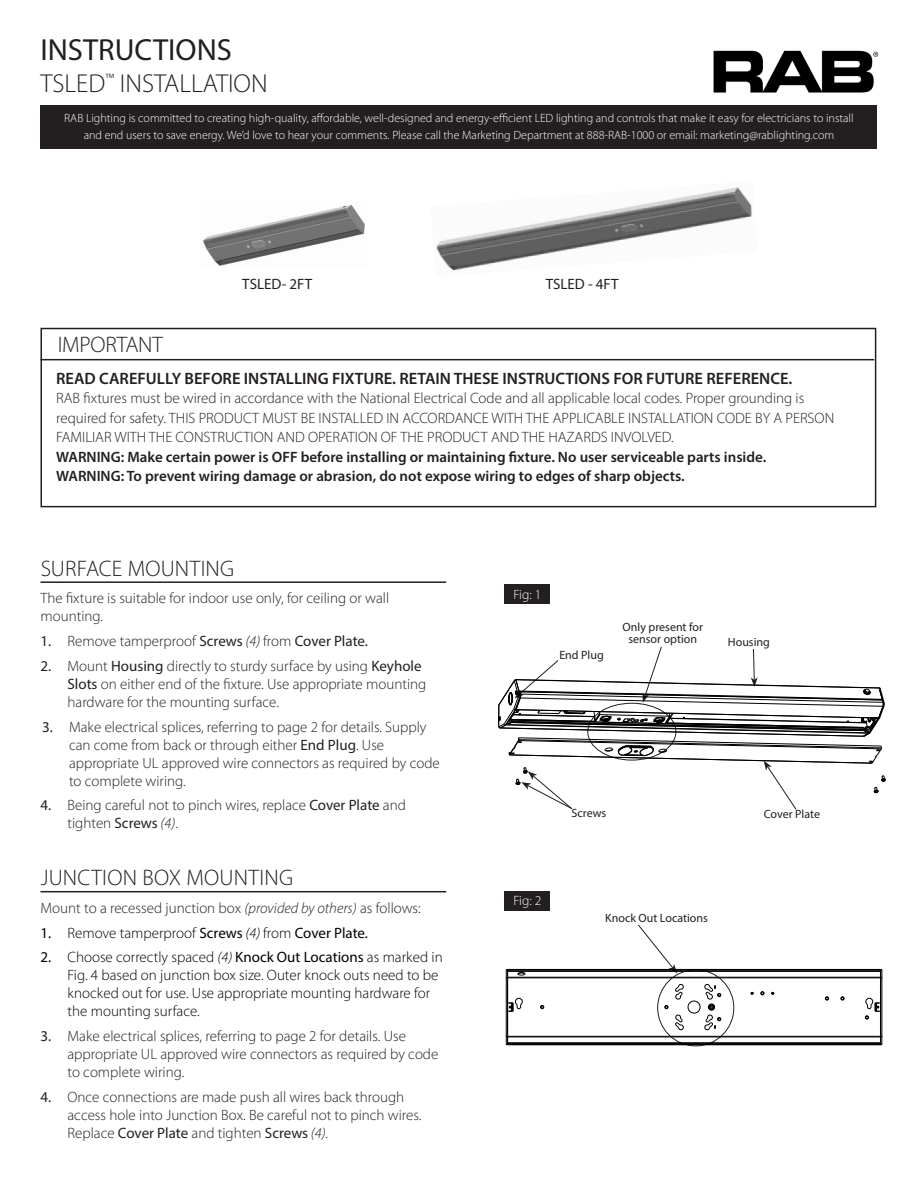
<style>
.page{position:relative;width:918px;height:1188px;background:#fff}
.page>*{position:absolute;margin:0;border:0;box-sizing:border-box;transform-origin:0 0}
.t1{font:30.6px "Myriad Pro";color:#231f20}
.t2{font:300 25.95px "Myriad Pro";color:#231f20}
.Heading{font:300 22.5px "Myriad Pro";letter-spacing:.005em;color:#231f20}
.Heading-2{font:600 16.5px "Myriad Pro";color:#231f20}
.Heading-3{font:300 15px/18px "Myriad Pro";color:#231f20}
.t3{font:300 15px/18px "Myriad Pro";color:#000}
.Subhead{font:600 15px "Myriad Pro";color:#231f20}
.t4{font:15px "Myriad Pro";letter-spacing:-.005em;color:#231f20}
.t5{font:300 13.5px "Myriad Pro";letter-spacing:-.015em;color:#fff}
.t6{font:300 12px/16.5px "Myriad Pro";color:#fff;text-align:center}
.t7{font:12px/12px "Myriad Pro";color:#231f20;text-align:center}
.s1{font-weight:400}
.s2{font-style:italic}
</style>
<div class="page">
<div style="left:40px;top:105px;width:838px;height:44px;background:#231f20"></div>
<img style="left:713px;top:50px;width:166px;height:43px">
<img style="left:436px;top:187px;width:316px;height:84px">
<div style="left:504px;top:584px;width:46px;height:20px;background:#231f20"></div>
<div style="left:504px;top:891px;width:46px;height:19px;background:#231f20"></div>
<div style="left:40px;top:328px;width:836px;height:179px;border:2px solid #231f20"></div>
<hr style="left:40px;top:359px;width:834px;height:1px;background:#231f20">
<hr style="left:40px;top:581px;width:406px;height:2px;background:#231f20">
<hr style="left:40px;top:891px;width:406px;height:1px;background:#231f20">
<img style="left:203px;top:205px;width:162px;height:61px">
<svg style="left:637px;top:924px;width:40px;height:50px"></svg>
<svg style="left:498px;top:646px;width:388px;height:164px"></svg>
<hr style="left:506px;top:971px;width:1px;height:73px;background:#000">
<hr style="left:507px;top:971px;width:1px;height:32px;background:#000">
<hr style="left:507px;top:1011px;width:1px;height:32px;background:#000">
<hr style="left:508px;top:1044px;width:372px;height:1px;background:#000">
<hr style="left:508px;top:1043px;width:372px;height:1px;background:#000">
<hr style="left:508px;top:1037px;width:372px;height:1px;background:#000">
<hr style="left:508px;top:1036px;width:372px;height:1px;background:#000">
<hr style="left:508px;top:978px;width:372px;height:1px;background:#000">
<hr style="left:508px;top:977px;width:372px;height:1px;background:#000">
<hr style="left:508px;top:971px;width:372px;height:1px;background:#000">
<hr style="left:508px;top:969px;width:372px;height:1px;background:#000">
<hr style="left:882px;top:971px;width:1px;height:73px;background:#000">
<svg style="left:506px;top:1036px;width:3px;height:10px"></svg>
<svg style="left:675px;top:984px;width:8px;height:15px"></svg>
<svg style="left:675px;top:1015px;width:8px;height:15px"></svg>
<div style="left:688px;top:1001px;width:12px;height:12px;border:1px solid #000;border-radius:50%"></div>
<div style="left:708px;top:1004px;width:7px;height:6px;border:1px solid #000;border-radius:50%"></div>
<svg style="left:518px;top:972px;width:7px;height:3px"></svg>
<svg style="left:507px;top:998px;width:16px;height:14px"></svg>
<svg style="left:540px;top:1005px;width:4px;height:4px"></svg>
<svg style="left:665px;top:1005px;width:3px;height:4px"></svg>
<svg style="left:705px;top:1005px;width:16px;height:25px"></svg>
<svg style="left:865px;top:969px;width:17px;height:77px"></svg>
<svg style="left:705px;top:984px;width:16px;height:15px"></svg>
<svg style="left:761px;top:991px;width:3px;height:4px"></svg>
<svg style="left:825px;top:997px;width:4px;height:3px"></svg>
<h1 class="t1" style="left:40px;top:31px;width:193px">INSTRUCTIONS</h1>
<h2 class="t2" style="left:40px;top:67px;width:229px">TSLED<sup>™</sup> INSTALLATION</h2>
<p class="t6" style="left:64px;top:110px;width:791px">RAB Lighting is committed to creating high-quality, affordable, well-designed and energy-efficient LED lighting and controls that make it easy for electricians to install and end users to save energy. We’d love to hear your comments. Please call the Marketing Department at 888-RAB-1000 or email: marketing@rablighting.com</p>
<p class="t4" style="left:242px;top:274px;width:71px">TSLED- 2FT</p>
<p class="t4" style="left:546px;top:274px;width:74px">TSLED - 4FT</p>
<p class="Heading" style="left:58px;top:331px;width:107px">IMPORTANT</p>
<p class="Heading-2" style="left:56px;top:368px;width:738px">READ CAREFULLY BEFORE INSTALLING FIXTURE. RETAIN THESE INSTRUCTIONS FOR FUTURE REFERENCE.</p>
<p class="Heading-3" style="left:56px;top:388px;width:780px;line-height:19.5px">RAB fixtures must be wired in accordance with the National Electrical Code and all applicable local codes. Proper grounding is required for safety. THIS PRODUCT MUST BE INSTALLED IN ACCORDANCE WITH THE APPLICABLE INSTALLATION CODE BY A PERSON<br>FAMILIAR WITH THE CONSTRUCTION AND OPERATION OF THE PRODUCT AND THE HAZARDS INVOLVED.</p>
<p class="Subhead" style="left:56px;top:447px;width:711px">WARNING: Make certain power is OFF before installing or maintaining fixture. No user serviceable parts inside.</p>
<p class="Subhead" style="left:56px;top:467px;width:630px">WARNING: To prevent wiring damage or abrasion, do not expose wiring to edges of sharp objects.</p>
<p class="Heading" style="left:41px;top:555px;width:195px">SURFACE MOUNTING</p>
<p class="Heading-3" style="left:40px;top:589px;width:350px">The fixture is suitable for indoor use only, for ceiling or wall mounting.</p>
<p class="Heading-3" style="left:40px;top:632px;width:329px"><span class="s1">1.</span> Remove tamperproof <span class="s1">Screws</span> <span class="s2">(4)</span> from <span class="s1">Cover Plate.</span></p>
<p class="Heading-3" style="left:68px;top:657px;width:360px;text-indent:-27px"><span class="s1">2.</span> Mount <span class="s1">Housing</span> directly to sturdy surface by using <span class="s1">Keyhole<br>Slots</span> on either end of the fixture. Use appropriate mounting hardware for the mounting surface.</p>
<p class="Heading-3" style="left:69px;top:718px;width:372px;text-indent:-27px"><span class="s1">3.</span> Make electrical splices, referring to page 2 for details. Supply can come from back or through either <span class="s1">End Plug</span>. Use appropriate UL approved wire connectors as required by code to complete wiring.</p>
<p class="Heading-3" style="left:68px;top:796px;width:340px;text-indent:-27px"><span class="s1">4.</span> Being careful not to pinch wires, replace <span class="s1">Cover Plate</span> and tighten <span class="s1">Screws</span> <span class="s2">(4)</span>.</p>
<p class="Heading" style="left:41px;top:864px;width:254px">JUNCTION BOX MOUNTING</p>
<p class="Heading-3" style="left:40px;top:899px;width:382px">Mount to a recessed junction box <span class="s2">(provided by others)</span> as follows:</p>
<p class="t3" style="left:40px;top:924px;width:329px"><span class="s1">1.</span> Remove tamperproof <span class="s1">Screws</span> <span class="s2">(4)</span> from <span class="s1">Cover Plate.</span></p>
<p class="t3" style="left:68px;top:948px;width:377px;text-indent:-27px"><span class="s1">2.</span> Choose correctly spaced <span class="s2">(4)</span> <span class="s1">Knock Out Locations</span> as marked in Fig. 4 based on junction box size. Outer knock outs need to be knocked out for use. Use appropriate mounting hardware for the mounting surface.</p>
<p class="Heading-3" style="left:68px;top:1027px;width:372px;text-indent:-27px"><span class="s1">3.</span> Make electrical splices, referring to page 2 for details. Use appropriate UL approved wire connectors as required by code to complete wiring.</p>
<p class="Heading-3" style="left:68px;top:1088px;width:355px;text-indent:-27px"><span class="s1">4.</span> Once connections are made push all wires back through access hole into Junction Box. Be careful not to pinch wires.<br>Replace <span class="s1">Cover Plate</span> and tighten <span class="s1">Screws</span> <span class="s2">(4).</span></p>
<p class="t5" style="left:513px;top:586px;width:29px">Fig: 1</p>
<p class="t7" style="left:559px;top:649px;width:46px">End Plug</p>
<p class="t7" style="left:623px;top:621px;width:82px">Only present for sensor option</p>
<p class="t7" style="left:728px;top:636px;width:43px">Housing</p>
<p class="t5" style="left:513px;top:893px;width:29px">Fig: 2</p>
<p class="t7" style="left:572px;top:807px;width:36px">Screws</p>
<p class="t7" style="left:764px;top:808px;width:58px">Cover Plate</p>
<p class="t7" style="left:605px;top:912px;width:104px">Knock Out Locations</p>
</div>
